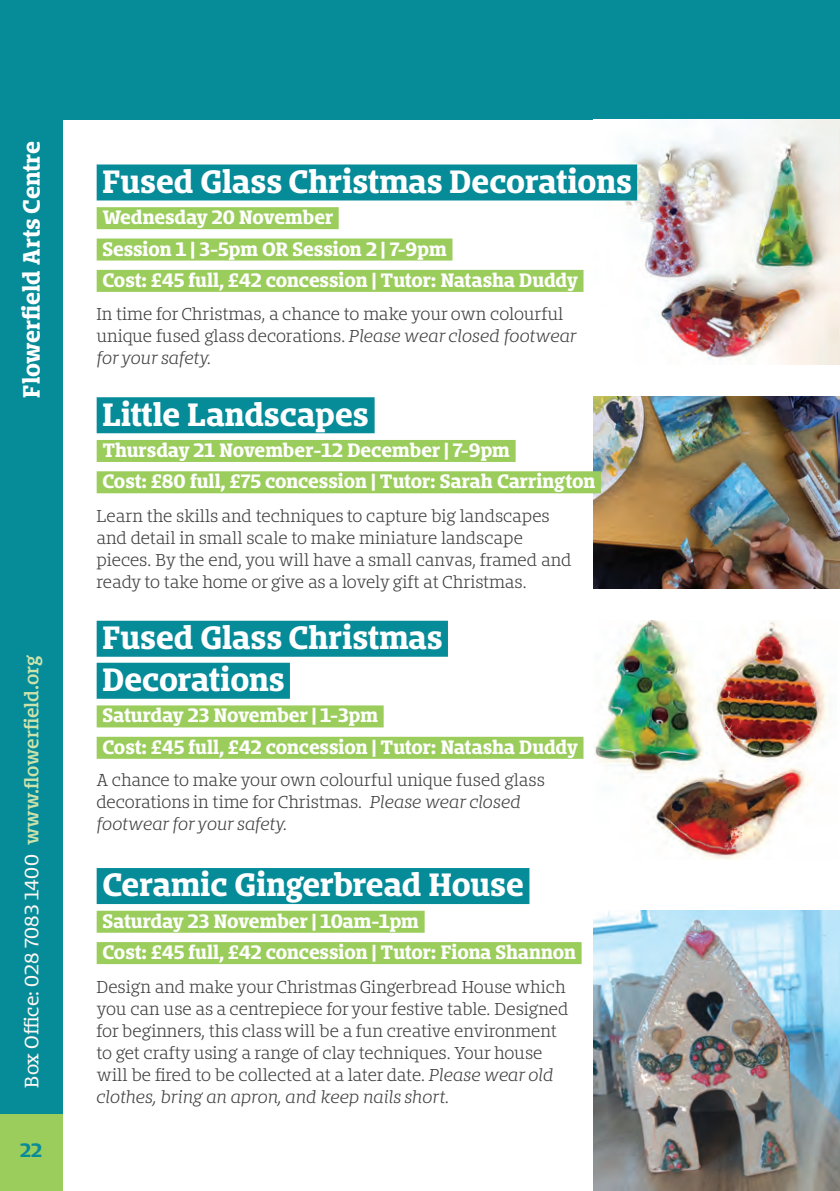
<style>
.page{position:relative;width:840px;height:1191px;background:#fff}
.page>*{position:absolute;margin:0;border:0;box-sizing:border-box;transform-origin:0 0}
.Event_Headings{font:700 30px "Bommer Slab";letter-spacing:-.005em;color:#fff}
.t1{font:700 22px "Bommer Slab";color:#fff}
.Dates{font:700 18px "Bommer Slab";letter-spacing:-.005em;color:#fff}
.t2{font:18px "Bommer Slab";letter-spacing:-.005em;color:#fef6f2}
.t3{font:700 18px "Bommer Slab";color:#068b99}
.Gary_Body_Text{font:300 16px/22px "Bommer Slab";letter-spacing:-.005em;color:#3e3e3f}
.s1{font-weight:600;color:#cbe3ab}
.s2{font-style:italic}
</style>
<div class="page">
<div style="left:0;top:0;width:839px;height:119px;background:#068b99"></div>
<div style="left:0;top:0;width:62px;height:1191px;background:#068b99"></div>
<div style="left:0;top:1114px;width:62px;height:77px;background:#9bcd5c"></div>
<img style="left:592px;top:396px;width:247px;height:192px">
<div style="left:97px;top:397px;width:277px;height:36px;background:#068b99"></div>
<div style="left:97px;top:440px;width:418px;height:22px;background:#9bcd5c"></div>
<div style="left:97px;top:471px;width:503px;height:22px;background:#9bcd5c"></div>
<img style="left:592px;top:119px;width:247px;height:245px">
<div style="left:97px;top:164px;width:539px;height:36px;background:#068b99"></div>
<div style="left:97px;top:207px;width:241px;height:22px;background:#9bcd5c"></div>
<div style="left:97px;top:238px;width:355px;height:22px;background:#9bcd5c"></div>
<div style="left:97px;top:270px;width:486px;height:22px;background:#9bcd5c"></div>
<img style="left:594px;top:620px;width:233px;height:239px">
<div style="left:97px;top:621px;width:350px;height:36px;background:#068b99"></div>
<div style="left:97px;top:663px;width:193px;height:36px;background:#068b99"></div>
<div style="left:97px;top:705px;width:286px;height:22px;background:#9bcd5c"></div>
<div style="left:97px;top:737px;width:486px;height:22px;background:#9bcd5c"></div>
<img style="left:593px;top:910px;width:246px;height:281px">
<div style="left:97px;top:868px;width:432px;height:36px;background:#068b99"></div>
<div style="left:97px;top:910px;width:327px;height:22px;background:#9bcd5c"></div>
<div style="left:97px;top:942px;width:484px;height:22px;background:#9bcd5c"></div>
<h2 class="t1" style="left:15px;top:397px;width:258px;rotate:-90deg">Flowerfield Arts Centre</h2>
<p class="t2" style="left:18px;top:1087px;width:434px;rotate:-90deg">Box Office: 028 7083 1400 <span class="s1">www.flowerfield.org</span></p>
<p class="t3" style="left:20px;top:1136px;width:23px">22</p>
<p class="Event_Headings" style="left:102px;top:159px;width:531px">Fused Glass Christmas Decorations</p>
<p class="Dates" style="left:102px;top:204px;width:232px">Wednesday 20 November</p>
<p class="Dates" style="left:102px;top:235px;width:346px">Session 1 | 3-5pm OR Session 2 | 7-9pm</p>
<p class="Dates" style="left:102px;top:267px;width:477px">Cost: £45 full, £42 concession | Tutor: Natasha Duddy</p>
<p class="Gary_Body_Text" style="left:96px;top:303px;width:481px">In time for Christmas, a chance to make your own colourful unique fused glass decorations. <span class="s2">Please wear closed footwear for your safety.</span></p>
<p class="Event_Headings" style="left:102px;top:392px;width:268px">Little Landscapes</p>
<p class="Dates" style="left:102px;top:437px;width:409px">Thursday 21 November-12 December | 7-9pm</p>
<p class="Dates" style="left:102px;top:468px;width:494px">Cost: £80 full, £75 concession | Tutor: Sarah Carrington</p>
<p class="Gary_Body_Text" style="left:96px;top:505px;width:476px">Learn the skills and techniques to capture big landscapes and detail in small scale to make miniature landscape pieces. By the end, you will have a small canvas, framed and ready to take home or give as a lovely gift at Christmas.</p>
<p class="Event_Headings" style="left:102px;top:615px;width:342px">Fused Glass Christmas</p>
<p class="Event_Headings" style="left:102px;top:657px;width:184px">Decorations</p>
<p class="Dates" style="left:102px;top:702px;width:277px">Saturday 23 November | 1-3pm</p>
<p class="Dates" style="left:102px;top:733px;width:477px">Cost: £45 full, £42 concession | Tutor: Natasha Duddy</p>
<p class="Gary_Body_Text" style="left:96px;top:769px;width:450px">A chance to make your own colourful unique fused glass decorations in time for Christmas. <span class="s2">Please wear closed footwear for your safety.</span></p>
<p class="Event_Headings" style="left:102px;top:862px;width:422px">Ceramic Gingerbread House</p>
<p class="Dates" style="left:102px;top:907px;width:318px">Saturday 23 November | 10am-1pm</p>
<p class="Dates" style="left:102px;top:938px;width:475px">Cost: £45 full, £42 concession | Tutor: Fiona Shannon</p>
<p class="Gary_Body_Text" style="left:96px;top:976px;width:473px">Design and make your Christmas Gingerbread House which you can use as a centrepiece for your festive table. Designed for beginners, this class will be a fun creative environment to get crafty using a range of clay techniques. Your house will be fired to be collected at a later date. <span class="s2">Please wear old clothes, bring an apron, and keep nails short.</span></p>
</div>
